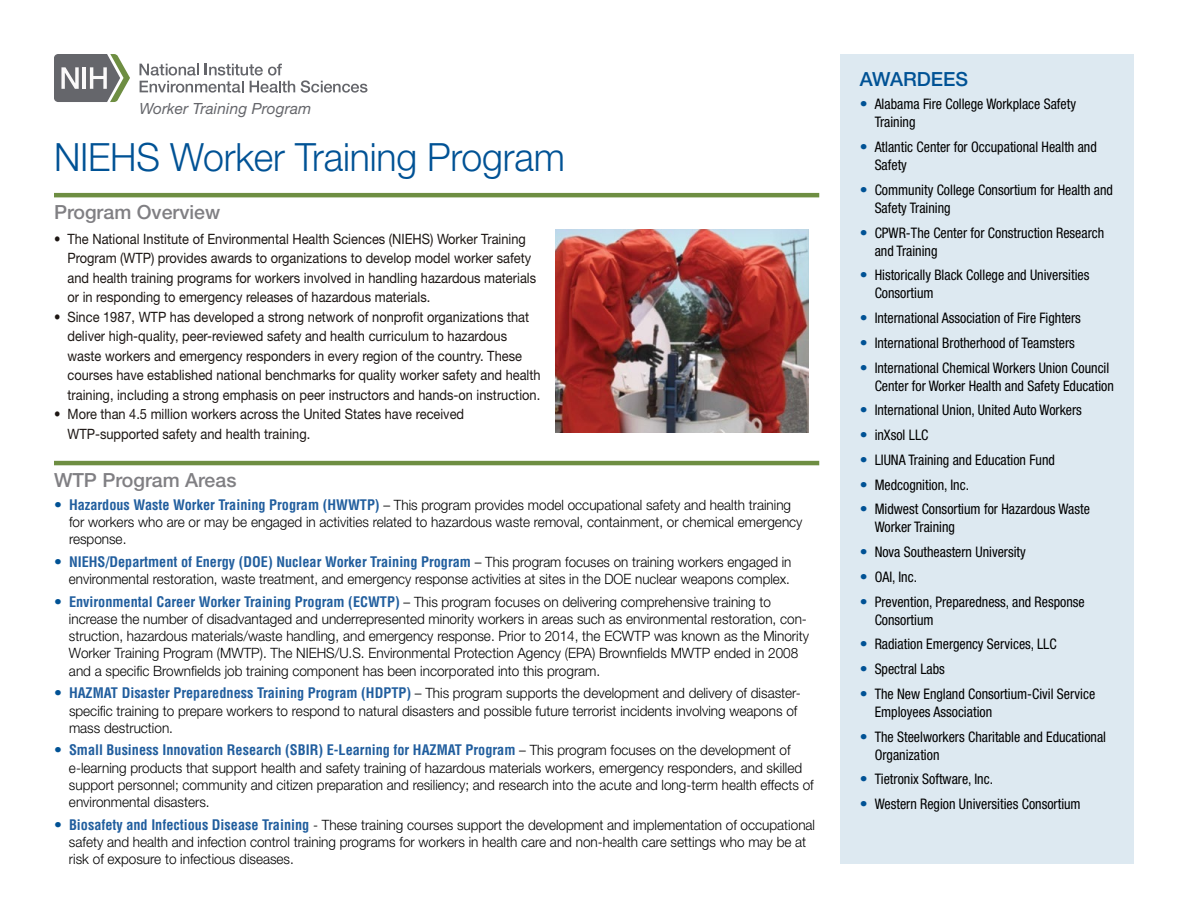
<style>
.page{position:relative;width:1188px;height:918px;background:#fff}
.page>*{position:absolute;margin:0;border:0;box-sizing:border-box;transform-origin:0 0}
.t1{font:300 39px "Helvetica Neue LT Std";letter-spacing:-.005em;color:#005295;scale:.96 1}
.t2{font:500 19.5px "Helvetica Neue LT Std";color:#807f83}
.t3{font:500 19.5px "Helvetica Neue LT Std";color:#005295}
.t4{font:italic 15.45px "Helvetica Neue";letter-spacing:.01em;color:#65666b}
.t5{font:condensed 14.55px/18px "Helvetica Neue LT Std";color:#000;scale:.96 1}
.t6{font:300 14.25px/17.2px "Helvetica Neue LT Std";color:#000;scale:.95 1}
.t7{font:14.25px/19.5px "Helvetica Neue LT Std";color:#1d1714;scale:.9 1}
.s1{font-weight:500;font-size:15px;color:#005295}
.s2{font-family:"Helvetica LT Std";font-weight:700;font-stretch:condensed;color:#215e9e}
.s3{font-weight:500;font-stretch:normal;font-size:15px;color:#005295}
</style>
<div class="page">
<div style="left:841px;top:54px;width:293px;height:810px;background:#dde9f1"></div>
<svg style="left:54px;top:54px;width:76px;height:48px"></svg>
<svg style="left:140px;top:64px;width:155px;height:29px"></svg>
<svg style="left:301px;top:80px;width:66px;height:13px"></svg>
<hr style="left:54px;top:193px;width:765px;height:4px;background:#6e8e42">
<hr style="left:54px;top:461px;width:765px;height:4px;background:#6e8e42">
<img style="left:556px;top:230px;width:253px;height:203px">
<p class="t4" style="left:140px;top:98px;width:173px">Worker Training Program</p>
<h1 class="t1" style="left:54px;top:133px;width:534px">NIEHS Worker Training Program</h1>
<h2 class="t2" style="left:54px;top:200px;width:168px">Program Overview</h2>
<p class="t7" style="left:68px;top:229px;width:522px;text-indent:-14px">• The National Institute of Environmental Health Sciences (NIEHS) Worker Training Program (WTP) provides awards to organizations to develop model worker safety and health training programs for workers involved in handling hazardous materials or in responding to emergency releases of hazardous materials.</p>
<p class="t7" style="left:68px;top:307px;width:527px;text-indent:-14px">• Since 1987, WTP has developed a strong network of nonprofit organizations that deliver high-quality, peer-reviewed safety and health curriculum to hazardous waste workers and emergency responders in every region of the country. These courses have established national benchmarks for quality worker safety and health training, including a strong emphasis on peer instructors and hands-on instruction.</p>
<p class="t7" style="left:68px;top:404px;width:442px;text-indent:-14px">• More than 4.5 million workers across the United States have received<br>WTP-supported safety and health training.</p>
<h2 class="t2" style="left:54px;top:468px;width:184px">WTP Program Areas</h2>
<p class="t6" style="left:69px;top:496px;width:774px;text-indent:-15px"><span class="s1">•</span> <span class="s2">Hazardous Waste Worker Training Program (HWWTP)</span> – This program provides model occupational safety and health training for workers who are or may be engaged in activities related to hazardous waste removal, containment, or chemical emergency response.</p>
<p class="t6" style="left:54px;top:553px;width:778px;text-align:right"><span class="s1">•</span> <span class="s2">NIEHS/Department of Energy (DOE) Nuclear Worker Training Program</span> – This program focuses on training workers engaged in environmental restoration, waste treatment, and emergency response activities at sites in the DOE nuclear weapons complex.</p>
<p class="t6" style="left:69px;top:593px;width:780px;text-indent:-15px"><span class="s1">•</span> <span class="s2">Environmental Career Worker Training Program (ECWTP)</span> – This program focuses on delivering comprehensive training to increase the number of disadvantaged and underrepresented minority workers in areas such as environmental restoration, con&shy;struction, hazardous materials/waste handling, and emergency response. Prior to 2014, the ECWTP was known as the Minority Worker Training Program (MWTP). The NIEHS/U.S. Environmental Protection Agency (EPA) Brownfields MWTP ended in 2008 and a specific Brownfields job training component has been incorporated into this program.</p>
<p class="t6" style="left:69px;top:684px;width:772px;text-indent:-15px"><span class="s1">•</span> <span class="s2">HAZMAT Disaster Preparedness Training Program (HDPTP)</span> – This program supports the development and delivery of disaster&shy;specific training to prepare workers to respond to natural disasters and possible future terrorist incidents involving weapons of mass destruction.</p>
<p class="t6" style="left:69px;top:741px;width:785px;text-indent:-15px"><span class="s1">•</span> <span class="s2">Small Business Innovation Research (SBIR) E-Learning for HAZMAT Program</span> – This program focuses on the development of e-learning products that support health and safety training of hazardous materials workers, emergency responders, and skilled support personnel; community and citizen preparation and resiliency; and research into the acute and long-term health effects of environmental disasters.</p>
<p class="t6" style="left:69px;top:816px;width:787px;text-indent:-15px"><span class="s1">•</span> <span class="s2">Biosafety and Infectious Disease Training</span> - These training courses support the development and implementation of occupational safety and health and infection control training programs for workers in health care and non-health care settings who may be at risk of exposure to infectious diseases.</p>
<h3 class="t3" style="left:860px;top:67px;width:110px">AWARDEES</h3>
<p class="t5" style="left:875px;top:95px;width:211px;text-indent:-15px"><span class="s3">•</span> Alabama Fire College Workplace Safety<br>Training</p>
<p class="t5" style="left:875px;top:138px;width:233px;text-indent:-15px"><span class="s3">•</span> Atlantic Center for Occupational Health and<br>Safety</p>
<p class="t5" style="left:875px;top:181px;width:250px;text-indent:-15px"><span class="s3">•</span> Community College Consortium for Health and<br>Safety Training</p>
<p class="t5" style="left:875px;top:223px;width:241px;text-indent:-15px"><span class="s3">•</span> CPWR-The Center for Construction Research and Training</p>
<p class="t5" style="left:875px;top:266px;width:225px;text-indent:-15px"><span class="s3">•</span> Historically Black College and Universities<br>Consortium</p>
<p class="t5" style="left:860px;top:309px;width:232px"><span class="s3">•</span> International Association of Fire Fighters</p>
<p class="t5" style="left:860px;top:334px;width:226px"><span class="s3">•</span> International Brotherhood of Teamsters</p>
<p class="t5" style="left:875px;top:358px;width:251px;text-indent:-15px"><span class="s3">•</span> International Chemical Workers Union Council<br>Center for Worker Health and Safety Education</p>
<p class="t5" style="left:860px;top:401px;width:233px"><span class="s3">•</span> International Union, United Auto Workers</p>
<p class="t5" style="left:860px;top:426px;width:73px"><span class="s3">•</span> inXsol LLC</p>
<p class="t5" style="left:860px;top:451px;width:205px"><span class="s3">•</span> LIUNA Training and Education Fund</p>
<p class="t5" style="left:860px;top:475px;width:115px"><span class="s3">•</span> Medcognition, Inc.</p>
<p class="t5" style="left:875px;top:500px;width:226px;text-indent:-15px"><span class="s3">•</span> Midwest Consortium for Hazardous Waste<br>Worker Training</p>
<p class="t5" style="left:860px;top:543px;width:175px"><span class="s3">•</span> Nova Southeastern University</p>
<p class="t5" style="left:860px;top:568px;width:61px"><span class="s3">•</span> OAI, Inc.</p>
<p class="t5" style="left:875px;top:592px;width:220px;text-indent:-15px"><span class="s3">•</span> Prevention, Preparedness, and Response<br>Consortium</p>
<p class="t5" style="left:860px;top:635px;width:207px"><span class="s3">•</span> Radiation Emergency Services, LLC</p>
<p class="t5" style="left:860px;top:660px;width:90px"><span class="s3">•</span> Spectral Labs</p>
<p class="t5" style="left:875px;top:685px;width:231px;text-indent:-15px"><span class="s3">•</span> The New England Consortium-Civil Service<br>Employees Association</p>
<p class="t5" style="left:875px;top:727px;width:243px;text-indent:-15px"><span class="s3">•</span> The Steelworkers Charitable and Educational<br>Organization</p>
<p class="t5" style="left:860px;top:770px;width:140px"><span class="s3">•</span> Tietronix Software, Inc.</p>
<p class="t5" style="left:860px;top:795px;width:232px"><span class="s3">•</span> Western Region Universities Consortium</p>
</div>
